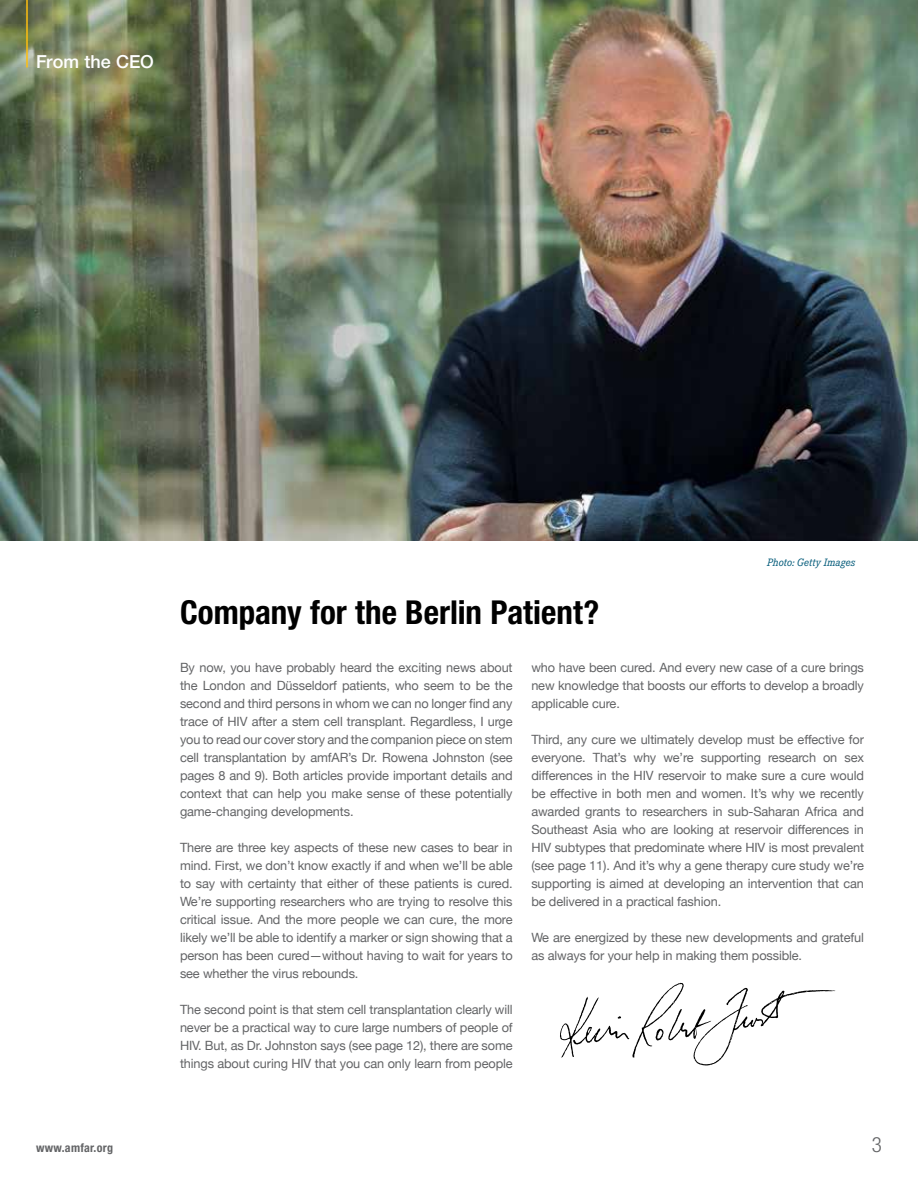
<style>
.page{position:relative;width:918px;height:1188px;background:#fff}
.page>*{position:absolute;margin:0;border:0;box-sizing:border-box;transform-origin:0 0}
.t1{font:700 condensed 33px "Helvetica Neue LT Std";color:#000}
.t2{font:300 condensed 21px "Helvetica Neue LT Std";color:#636466}
.t3{font:500 18px "Helvetica Neue LT Std";letter-spacing:.005em;color:#fff}
.t4{font:12.75px/18px "Helvetica Neue";letter-spacing:-.01em;color:#636466;text-align:justify}
.t5{font:700 condensed 12px "Helvetica Neue LT Std";letter-spacing:.025em;color:#636466}
.t6{font:italic 10.5px "Corporate EBQ";color:#005978}
</style>
<div class="page">
<img style="left:0;top:0;width:918px;height:540px">
<hr style="left:26px;top:0;width:2px;height:68px;background:#febe10">
<svg style="left:560px;top:983px;width:275px;height:83px"></svg>
<h3 class="t3" style="left:36px;top:50px;width:119px">From the CEO</h3>
<p class="t5" style="left:36px;top:1140px;width:79px">www.amfar.org</p>
<p class="t6" style="left:767px;top:556px;width:90px">Photo: Getty Images</p>
<h1 class="t1" style="left:180px;top:592px;width:421px">Company for the Berlin Patient?</h1>
<p class="t4" style="left:180px;top:659px;width:334px">By now, you have probably heard the exciting news about the London and Düsseldorf patients, who seem to be the second and third persons in whom we can no longer find any trace of HIV after a stem cell transplant. Regardless, I urge you to read our cover story and the companion piece on stem cell transplantation by amfAR’s Dr. Rowena Johnston (see pages 8 and 9). Both articles provide important details and context that can help you make sense of these potentially game-changing developments.</p>
<p class="t4" style="left:180px;top:839px;width:334px">There are three key aspects of these new cases to bear in mind. First, we don’t know exactly if and when we’ll be able to say with certainty that either of these patients is cured.<br>We’re supporting researchers who are trying to resolve this critical issue. And the more people we can cure, the more likely we’ll be able to identify a marker or sign showing that a person has been cured—without having to wait for years to see whether the virus rebounds.</p>
<p class="t4" style="left:180px;top:1001px;width:334px">The second point is that stem cell transplantation clearly will never be a practical way to cure large numbers of people of HIV. But, as Dr. Johnston says (see page 12), there are some things about curing HIV that you can only learn from people</p>
<p class="t4" style="left:531px;top:659px;width:334px">who have been cured. And every new case of a cure brings new knowledge that boosts our efforts to develop a broadly applicable cure.</p>
<p class="t4" style="left:531px;top:731px;width:334px">Third, any cure we ultimately develop must be effective for everyone. That’s why we’re supporting research on sex differences in the HIV reservoir to make sure a cure would be effective in both men and women. It’s why we recently awarded grants to researchers in sub-Saharan Africa and Southeast Asia who are looking at reservoir differences in HIV subtypes that predominate where HIV is most prevalent (see page 11). And it’s why a gene therapy cure study we’re supporting is aimed at developing an intervention that can be delivered in a practical fashion.</p>
<p class="t4" style="left:531px;top:929px;width:334px">We are energized by these new developments and grateful as always for your help in making them possible.</p>
<h2 class="t2" style="left:872px;top:1133px;width:12px">3</h2>
</div>
